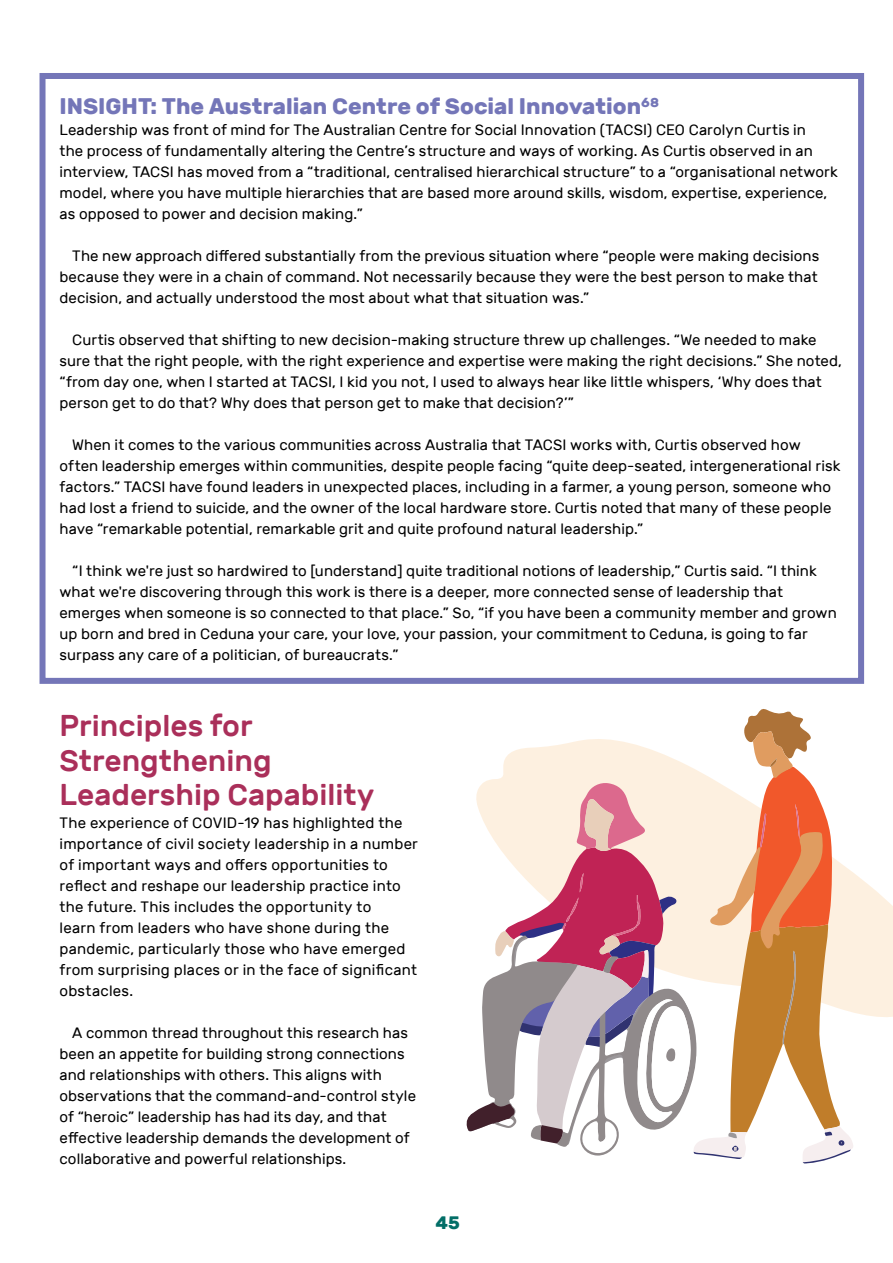
<style>
.page{position:relative;width:893px;height:1263px;background:#fff}
.page>*{position:absolute;margin:0;border:0;box-sizing:border-box;transform-origin:0 0}
.sub_head_red__H2{font:500 30px/34.5px "Rubik";color:#aa2f5a}
.insight_heading{font:700 22.5px "Rubik";color:#7476b8}
.t1{font:700 18px "Rubik";color:#026e67}
.insight_shaded{font:15px/21px "Rubik";letter-spacing:.005em;color:#000}
.body_copy_no_indent{font:15px/21px "Rubik";letter-spacing:.015em;color:#000}
.body_copy{font:15px/21px "Rubik";letter-spacing:.005em;color:#000}
</style>
<div class="page">
<svg style="left:854px;top:873px;width:39px;height:144px;fill:#fdf0e0"></svg>
<div style="left:40px;top:73px;width:824px;height:611px;border:6px solid #7476b8"></div>
<svg style="left:466px;top:709px;width:388px;height:455px"></svg>
<p class="insight_heading" style="left:60px;top:93px;width:601px">INSIGHT: The Australian Centre of Social Innovation<sup>68</sup></p>
<p class="insight_shaded" style="left:60px;top:120px;width:780px">Leadership was front of mind for The Australian Centre for Social Innovation (TACSI) CEO Carolyn Curtis in<br>the process of fundamentally altering the Centre’s structure and ways of working. As Curtis observed in an interview, TACSI has moved from a “traditional, centralised hierarchical structure” to a “organisational network model, where you have multiple hierarchies that are based more around skills, wisdom, expertise, experience, as opposed to power and decision making.”</p>
<p class="insight_shaded" style="left:60px;top:246px;width:761px;text-align:justify;text-indent:13px">The new approach differed substantially from the previous situation where “people were making decisions because they were in a chain of command. Not necessarily because they were the best person to make that decision, and actually understood the most about what that situation was.”</p>
<p class="insight_shaded" style="left:60px;top:330px;width:784px;text-indent:13px">Curtis observed that shifting to new decision-making structure threw up challenges. “We needed to make sure that the right people, with the right experience and expertise were making the right decisions.” She noted, “from day one, when I started at TACSI, I kid you not, I used to always hear like little whispers, ‘Why does that person get to do that? Why does that person get to make that decision?’”</p>
<p class="insight_shaded" style="left:60px;top:435px;width:782px;text-indent:13px">When it comes to the various communities across Australia that TACSI works with, Curtis observed how often leadership emerges within communities, despite people facing “quite deep-seated, intergenerational risk factors.” TACSI have found leaders in unexpected places, including in a farmer, a young person, someone who had lost a friend to suicide, and the owner of the local hardware store. Curtis noted that many of these people have “remarkable potential, remarkable grit and quite profound natural leadership.”</p>
<p class="insight_shaded" style="left:60px;top:561px;width:779px;text-indent:13px">“I think we're just so hardwired to [understand] quite traditional notions of leadership,” Curtis said. “I think what we're discovering through this work is there is a deeper, more connected sense of leadership that emerges when someone is so connected to that place.” So, “if you have been a community member and grown up born and bred in Ceduna your care, your love, your passion, your commitment to Ceduna, is going to far surpass any care of a politician, of bureaucrats.”</p>
<p class="sub_head_red__H2" style="left:60px;top:709px;width:316px">Principles for<br>Strengthening<br>Leadership Capability</p>
<p class="body_copy_no_indent" style="left:60px;top:813px;width:360px">The experience of COVID-19 has highlighted the importance of civil society leadership in a number of important ways and offers opportunities to reflect and reshape our leadership practice into the future. This includes the opportunity to<br>learn from leaders who have shone during the pandemic, particularly those who have emerged from surprising places or in the face of significant obstacles.</p>
<p class="body_copy" style="left:60px;top:1023px;width:358px;text-indent:13px">A common thread throughout this research has been an appetite for building strong connections and relationships with others. This aligns with observations that the command-and-control style of “heroic” leadership has had its day, and that effective leadership demands the development of collaborative and powerful relationships.</p>
<p class="t1" style="left:436px;top:1212px;width:26px">45</p>
</div>
